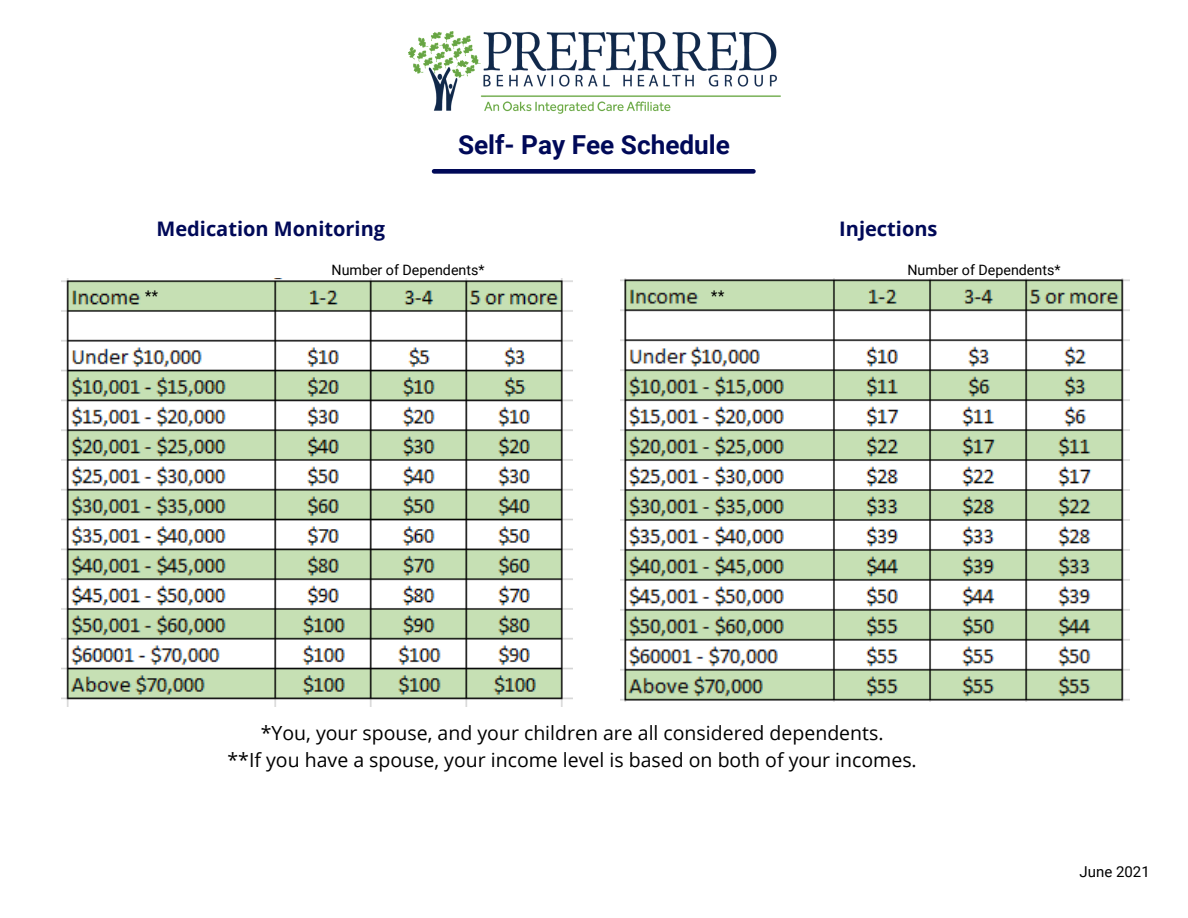
<style>
.page{position:relative;width:1188px;height:918px;background:#fff}
.page>*{position:absolute;margin:0;border:0;box-sizing:border-box;transform-origin:0 0}
.t1{font:700 26.25px "Roboto";color:#000958}
.t2{font:700 20.1px "Open Sans";color:#000958}
.t3{font:19.5px "Open Sans";color:#000}
.t4{font:15px "Roboto";color:#000}
.t5{font:14.7px "Roboto Slab";color:#000}
.t6{font:14.25px "Roboto";color:#000}
</style>
<div class="page">
<img style="left:408px;top:32px;width:372px;height:82px">
<div style="left:434px;top:169px;width:320px;height:5px;background:#000958"></div>
<img style="left:62px;top:278px;width:511px;height:429px">
<img style="left:621px;top:278px;width:508px;height:423px">
<p class="t1" style="left:458px;top:130px;width:273px">Self- Pay Fee Schedule</p>
<p class="t2" style="left:157px;top:214px;width:230px">Medication Monitoring</p>
<p class="t2" style="left:839px;top:214px;width:100px">Injections</p>
<p class="t6" style="left:907px;top:262px;width:155px">Number of Dependents*</p>
<p class="t6" style="left:332px;top:262px;width:155px">Number of Dependents*</p>
<p class="t5" style="left:145px;top:285px;width:15px">**</p>
<p class="t5" style="left:711px;top:285px;width:15px">**</p>
<p class="t3" style="left:261px;top:720px;width:624px">*You, your spouse, and your children are all considered dependents.</p>
<p class="t3" style="left:228px;top:747px;width:691px">**If you have a spouse, your income level is based on both of your incomes.</p>
<p class="t4" style="left:1080px;top:863px;width:72px">June 2021</p>
</div>
